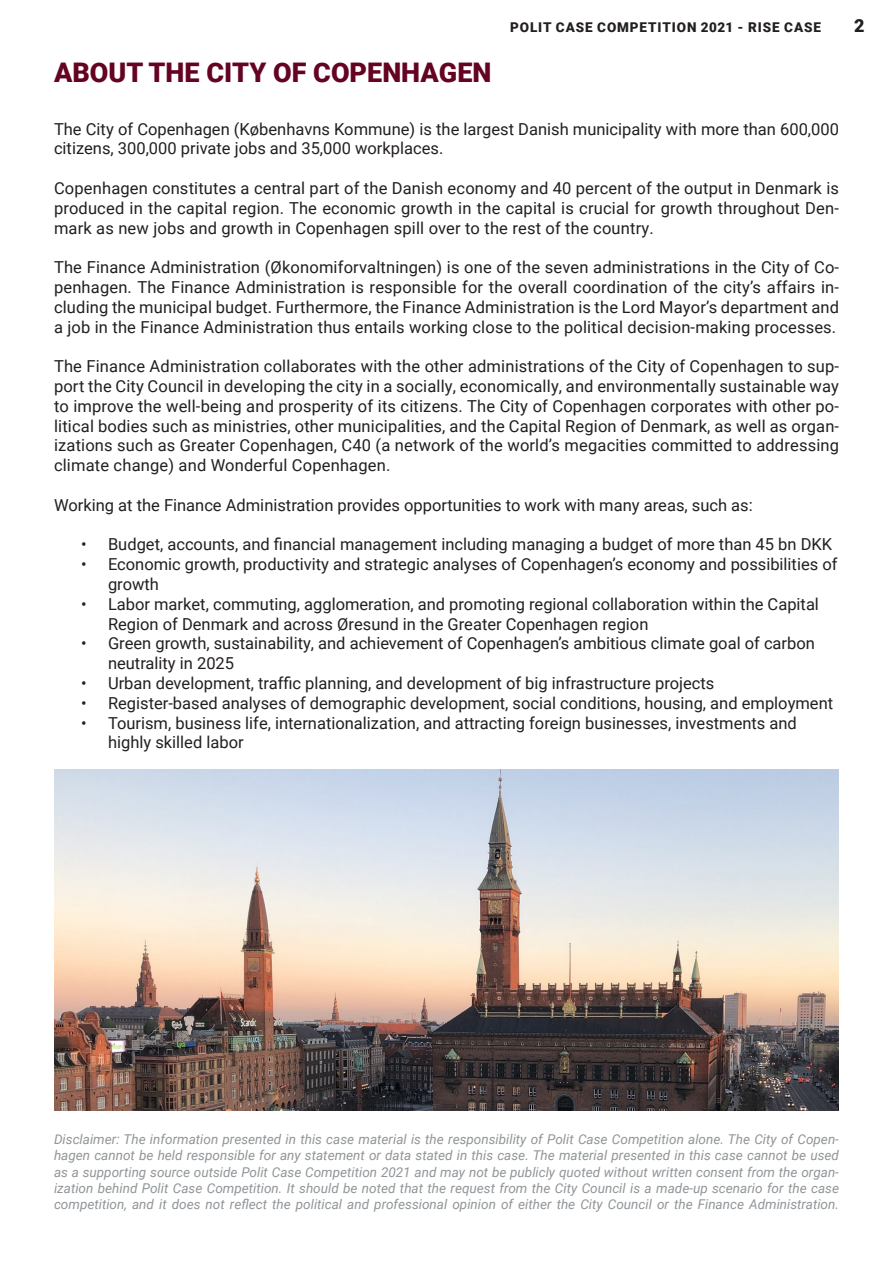
<style>
.page{position:relative;width:893px;height:1263px;background:#fff}
.page>*{position:absolute;margin:0;border:0;box-sizing:border-box;transform-origin:0 0}
.t1{font:900 27px "Roboto";color:#640322}
.t2{font:900 18px "Roboto";color:#231f20}
.t3{font:16.5px/19.8px "Roboto";color:#231f20}
.t4{font:italic 13.5px/16.2px "Roboto";color:#909598;text-align:justify}
.t5{font:900 13.5px "Roboto";letter-spacing:.065em;color:#231f20}
</style>
<div class="page">
<img style="left:54px;top:770px;width:785px;height:341px">
<p class="t5" style="left:510px;top:18px;width:312px">POLIT CASE COMPETITION 2021 - RISE CASE</p>
<p class="t2" style="left:854px;top:13px;width:12px">2</p>
<p class="t1" style="left:54px;top:54px;width:439px">ABOUT THE CITY OF COPENHAGEN</p>
<p class="t3" style="left:54px;top:118px;width:786px">The City of Copenhagen (Københavns Kommune) is the largest Danish municipality with more than 600,000 citizens, 300,000 private jobs and 35,000 workplaces.</p>
<p class="t3" style="left:54px;top:178px;width:787px;text-align:justify">Copenhagen constitutes a central part of the Danish economy and 40 percent of the output in Denmark is produced in the capital region. The economic growth in the capital is crucial for growth throughout Den&shy;mark as new jobs and growth in Copenhagen spill over to the rest of the country.</p>
<p class="t3" style="left:54px;top:257px;width:787px;text-align:justify">The Finance Administration (Økonomiforvaltningen) is one of the seven administrations in the City of Co&shy;penhagen. The Finance Administration is responsible for the overall coordination of the city’s affairs in&shy;cluding the municipal budget. Furthermore, the Finance Administration is the Lord Mayor’s department and a job in the Finance Administration thus entails working close to the political decision-making processes.</p>
<p class="t3" style="left:54px;top:356px;width:787px;text-align:justify">The Finance Administration collaborates with the other administrations of the City of Copenhagen to sup&shy;port the City Council in developing the city in a socially, economically, and environmentally sustainable way to improve the well-being and prosperity of its citizens. The City of Copenhagen corporates with other po&shy;litical bodies such as ministries, other municipalities, and the Capital Region of Denmark, as well as organ&shy;izations such as Greater Copenhagen, C40 (a network of the world’s megacities committed to addressing climate change) and Wonderful Copenhagen.</p>
<p class="t3" style="left:54px;top:494px;width:700px">Working at the Finance Administration provides opportunities to work with many areas, such as:</p>
<p class="t3" style="left:81px;top:534px;width:753px">• Budget, accounts, and financial management including managing a budget of more than 45 bn DKK</p>
<p class="t3" style="left:108px;top:554px;width:731px;text-indent:-27px">• Economic growth, productivity and strategic analyses of Copenhagen’s economy and possibilities of growth</p>
<p class="t3" style="left:108px;top:593px;width:712px;text-indent:-27px">• Labor market, commuting, agglomeration, and promoting regional collaboration within the Capital<br>Region of Denmark and across Øresund in the Greater Copenhagen region</p>
<p class="t3" style="left:108px;top:633px;width:708px;text-indent:-27px">• Green growth, sustainability, and achievement of Copenhagen’s ambitious climate goal of carbon neutrality in 2025</p>
<p class="t3" style="left:81px;top:673px;width:635px">• Urban development, traffic planning, and development of big infrastructure projects</p>
<p class="t3" style="left:81px;top:692px;width:754px">• Register-based analyses of demographic development, social conditions, housing, and employment</p>
<p class="t3" style="left:108px;top:712px;width:690px;text-indent:-27px">• Tourism, business life, internationalization, and attracting foreign businesses, investments and highly skilled labor</p>
<p class="t4" style="left:54px;top:1131px;width:786px">Disclaimer: The information presented in this case material is the responsibility of Polit Case Competition alone. The City of Copen&shy;hagen cannot be held responsible for any statement or data stated in this case. The material presented in this case cannot be used as a supporting source outside Polit Case Competition 2021 and may not be publicly quoted without written consent from the organ&shy;ization behind Polit Case Competition. It should be noted that the request from the City Council is a made-up scenario for the case competition, and it does not reflect the political and professional opinion of either the City Council or the Finance Administration.</p>
</div>
